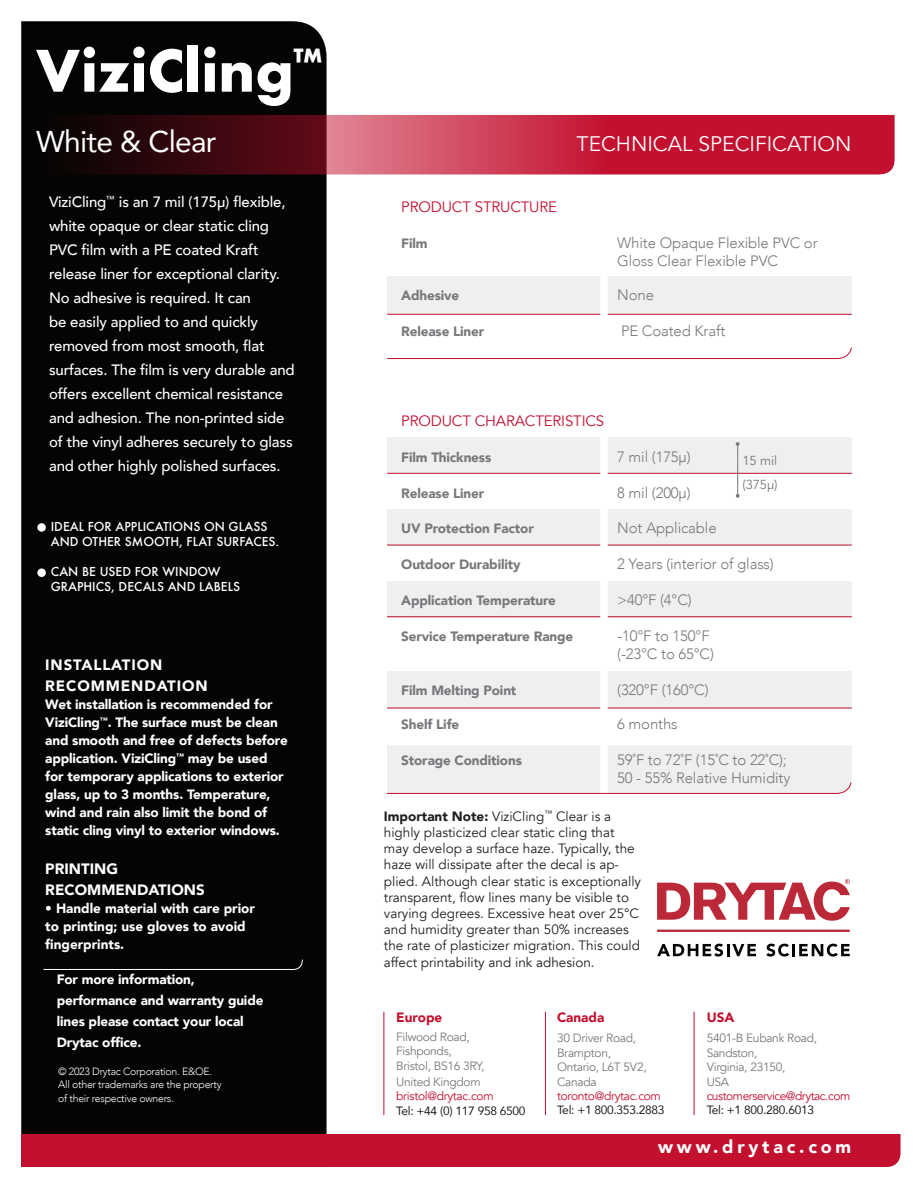
<style>
.page{position:relative;width:918px;height:1188px;background:#fff}
.page>*{position:absolute;margin:0;border:0;box-sizing:border-box;transform-origin:0 0}
.t1{font:700 55.5px "Futura";color:#fff}
.t2{font:30px "Avenir";letter-spacing:-.025em;color:#fff}
.t3{font:21px "Avenir";color:#fff}
.t4{font:900 18px "Avenir";letter-spacing:.21em;color:#fff}
.t5{font:500 15px/24px "Avenir";letter-spacing:-.01em;color:#fff}
.t6{font:300 15px "Avenir";letter-spacing:-.01em;color:#76787b}
.t7{font:15px "Avenir";letter-spacing:-.01em;color:#c3102f}
.t8{font:900 15px/21px "Avenir";letter-spacing:.06em;color:#fff}
.t9{font:900 15px "Avenir";color:#fff}
.t10{font:900 13.5px/18px "Avenir";letter-spacing:-.01em;color:#fff}
.t11{font:13.5px/16.2px "Avenir";color:#231f20}
.t12{font:900 13.5px "Avenir";letter-spacing:-.01em;color:#76787b}
.t13{font:900 13.5px "Avenir";color:#c3102f}
.t14{font:13.05px "Avenir";letter-spacing:-.01em;color:#76787b}
.t15{font:12px "Avenir";letter-spacing:-.025em;color:#76787b}
.t16{font:500 12px/15px "Futura";color:#fff}
.t17{font:12px "Avenir";letter-spacing:-.025em;color:#c3102f}
.t18{font:12px "Avenir";letter-spacing:-.025em;color:#231f20}
.t19{font:300 10.5px/13.5px "Avenir";letter-spacing:-.025em;color:#fff}
.s1{font-weight:900}
.s2{font-weight:300;color:#040503}
</style>
<div class="page">
<div style="left:21px;top:21px;width:306px;height:1113px;background:#040503"></div>
<div style="left:21px;top:1134px;width:880px;height:33px;background:#c3102f"></div>
<svg style="left:44px;top:115px;width:851px;height:60px;background:#982236"></svg>
<svg style="left:43px;top:959px;width:261px;height:11px;background:#1b1c1a"></svg>
<hr style="left:384px;top:1012px;width:1px;height:103px;background:#c3102f">
<hr style="left:545px;top:1012px;width:1px;height:103px;background:#c3102f">
<hr style="left:694px;top:1012px;width:1px;height:103px;background:#c3102f">
<svg style="left:657px;top:879px;width:193px;height:42px"></svg>
<svg style="left:657px;top:944px;width:99px;height:13px"></svg>
<svg style="left:766px;top:944px;width:84px;height:13px"></svg>
<hr style="left:657px;top:930px;width:193px;height:2px;background:#bb2938">
<div style="left:387px;top:276px;width:465px;height:38px;background:#efeff0"></div>
<hr style="left:387px;top:314px;width:465px;height:1px;background:#c3102f">
<div style="left:387px;top:671px;width:465px;height:37px;background:#efeff0"></div>
<div style="left:387px;top:582px;width:465px;height:36px;background:#efeff0"></div>
<div style="left:387px;top:509px;width:465px;height:36px;background:#efeff0"></div>
<div style="left:387px;top:437px;width:465px;height:36px;background:#efeff0"></div>
<hr style="left:387px;top:473px;width:465px;height:1px;background:#c3102f">
<hr style="left:387px;top:545px;width:465px;height:1px;background:#c3102f">
<hr style="left:387px;top:616px;width:465px;height:1px;background:#c3102f">
<hr style="left:387px;top:708px;width:465px;height:1px;background:#c3102f">
<div style="left:600px;top:186px;width:8px;height:199px;background:#fff"></div>
<hr style="left:737px;top:445px;width:1px;height:52px;background:#76787b">
<svg style="left:736px;top:494px;width:4px;height:4px"></svg>
<svg style="left:387px;top:347px;width:465px;height:12px"></svg>
<div style="left:600px;top:375px;width:8px;height:420px;background:#fff"></div>
<div style="left:386px;top:745px;width:466px;height:49px;background:#efeff0"></div>
<div style="left:37px;top:523px;width:9px;height:9px;background:#fff;border-radius:50%"></div>
<div style="left:37px;top:568px;width:9px;height:9px;background:#fff;border-radius:50%"></div>
<p class="t1" style="left:36px;top:31px;width:288px">ViziCling<sup>™</sup></p>
<p class="t2" style="left:36px;top:118px;width:182px">White &amp; Clear</p>
<p class="t5" style="left:49px;top:189px;width:238px">ViziCling<sup>™</sup> is an 7 mil (175μ) flexible, white opaque or clear static cling PVC film with a PE coated Kraft release liner for exceptional clarity.<br>No adhesive is required. It can<br>be easily applied to and quickly removed from most smooth, flat</p>
<p class="t5" style="left:49px;top:357px;width:247px">surfaces. The film is very durable and offers excellent chemical resistance and adhesion. The non-printed side of the vinyl adheres securely to glass and other highly polished surfaces.</p>
<p class="t16" style="left:51px;top:519px;width:230px">IDEAL FOR APPLICATIONS ON GLASS<br>AND OTHER SMOOTH, FLAT SURFACES.</p>
<p class="t16" style="left:51px;top:564px;width:191px">CAN BE USED FOR WINDOW<br>GRAPHICS, DECALS AND LABELS</p>
<p class="t8" style="left:45px;top:654px;width:164px">INSTALLATION<br>RECOMMENDATION</p>
<p class="t10" style="left:45px;top:695px;width:244px">Wet installation is recommended for ViziCling<sup>™</sup>. The surface must be clean and smooth and free of defects before application. ViziCling<sup>™</sup> may be used for temporary applications to exterior glass, up to 3 months. Temperature, wind and rain also limit the bond of static cling vinyl to exterior windows.</p>
<p class="t9" style="left:45px;top:856px;width:74px">PRINTING</p>
<p class="t9" style="left:45px;top:877px;width:161px">RECOMMENDATIONS</p>
<p class="t10" style="left:45px;top:899px;width:211px">• Handle material with care prior to printing; use gloves to avoid fingerprints.</p>
<p class="t10" style="left:57px;top:969px;width:208px;line-height:21px">For more information, performance and warranty guide lines please contact your local<br>Drytac office.</p>
<p class="t19" style="left:58px;top:1064px;width:165px">© 2023 Drytac Corporation. E&amp;OE.<br>All other trademarks are the property of their respective owners.</p>
<p class="t3" style="left:577px;top:131px;width:276px">TECHNICAL SPECIFICATION</p>
<p class="t7" style="left:401px;top:198px;width:157px">PRODUCT STRUCTURE</p>
<p class="t12" style="left:401px;top:232px;width:28px">Film</p>
<p class="t6" style="left:617px;top:234px;width:202px">White Opaque Flexible PVC or</p>
<p class="t6" style="left:617px;top:252px;width:162px">Gloss Clear Flexible PVC</p>
<p class="t12" style="left:401px;top:284px;width:60px">Adhesive</p>
<p class="t6" style="left:617px;top:286px;width:38px">None</p>
<p class="t12" style="left:401px;top:320px;width:85px">Release Liner</p>
<p class="t6" style="left:621px;top:322px;width:106px">PE Coated Kraft</p>
<p class="t7" style="left:401px;top:412px;width:205px">PRODUCT CHARACTERISTICS</p>
<p class="t12" style="left:401px;top:446px;width:92px">Film Thickness</p>
<p class="t6" style="left:617px;top:448px;width:75px">7 mil (175μ)</p>
<p class="t12" style="left:401px;top:482px;width:85px">Release Liner</p>
<p class="t6" style="left:617px;top:484px;width:75px">8 mil (200μ)</p>
<p class="t12" style="left:401px;top:516px;width:134px">UV Protection Factor</p>
<p class="t6" style="left:617px;top:519px;width:101px">Not Applicable</p>
<p class="t12" style="left:401px;top:552px;width:121px">Outdoor Durability</p>
<p class="t6" style="left:617px;top:555px;width:158px">2 Years (interior of glass)</p>
<p class="t12" style="left:401px;top:588px;width:156px">Application Temperature</p>
<p class="t6" style="left:617px;top:591px;width:76px">&gt;40°F (4°C)</p>
<p class="t12" style="left:401px;top:624px;width:174px">Service Temperature Range</p>
<p class="t6" style="left:617px;top:627px;width:94px">-10°F to 150°F</p>
<p class="t6" style="left:617px;top:645px;width:98px">(-23°C to 65°C)</p>
<p class="t12" style="left:401px;top:678px;width:117px">Film Melting Point</p>
<p class="t6" style="left:617px;top:681px;width:93px">(320°F (160°C)</p>
<p class="t12" style="left:401px;top:713px;width:60px">Shelf Life</p>
<p class="t6" style="left:617px;top:715px;width:62px">6 months</p>
<p class="t12" style="left:401px;top:749px;width:122px">Storage Conditions</p>
<p class="t6" style="left:617px;top:751px;width:171px">59˚F to 72˚F (15˚C to 22˚C);</p>
<p class="t6" style="left:617px;top:769px;width:175px">50 - 55% Relative Humidity</p>
<p class="t14" style="left:742px;top:453px;width:36px">15 mil</p>
<p class="t14" style="left:742px;top:477px;width:37px">(375μ)</p>
<p class="t11" style="left:384px;top:808px;width:259px"><span class="s1">Important Note:</span> ViziCling<sup>™</sup> Clear is a highly plasticized clear static cling that may develop a surface haze. Typically, the haze will dissipate after the decal is ap&shy;plied. Although clear static is exceptionally transparent, flow lines many be visible to varying degrees. Excessive heat over 25<span class="s2">°</span>C and humidity greater than 50% increases the rate of plasticizer migration. This could affect printability and ink adhesion.</p>
<p class="t13" style="left:396px;top:1006px;width:47px">Europe</p>
<p class="t15" style="left:396px;top:1030px;width:75px">Filwood Road,</p>
<p class="t15" style="left:396px;top:1044px;width:57px">Fishponds,</p>
<p class="t15" style="left:396px;top:1058px;width:90px">Bristol, BS16 3RY,</p>
<p class="t15" style="left:396px;top:1075px;width:86px">United Kingdom</p>
<p class="t17" style="left:396px;top:1089px;width:99px">bristol@drytac.com</p>
<p class="t18" style="left:396px;top:1101px;width:131px">Tel: +44 (0) 117 958 6500</p>
<p class="t13" style="left:557px;top:1006px;width:49px">Canada</p>
<p class="t15" style="left:557px;top:1031px;width:81px">30 Driver Road,</p>
<p class="t15" style="left:557px;top:1046px;width:56px">Brampton,</p>
<p class="t15" style="left:557px;top:1060px;width:91px">Ontario, L6T 5V2,</p>
<p class="t15" style="left:557px;top:1074px;width:41px">Canada</p>
<p class="t17" style="left:557px;top:1089px;width:105px">toronto@drytac.com</p>
<p class="t18" style="left:557px;top:1101px;width:109px">Tel: +1 800.353.2883</p>
<p class="t13" style="left:707px;top:1006px;width:29px">USA</p>
<p class="t15" style="left:707px;top:1031px;width:112px">5401-B Eubank Road,</p>
<p class="t15" style="left:707px;top:1046px;width:52px">Sandston,</p>
<p class="t15" style="left:707px;top:1060px;width:80px">Virginia, 23150,</p>
<p class="t15" style="left:707px;top:1074px;width:24px">USA</p>
<p class="t17" style="left:707px;top:1089px;width:145px">customerservice@drytac.com</p>
<p class="t18" style="left:707px;top:1101px;width:109px">Tel: +1 800.280.6013</p>
<p class="t4" style="left:658px;top:1132px;width:195px">www.drytac.com</p>
</div>
